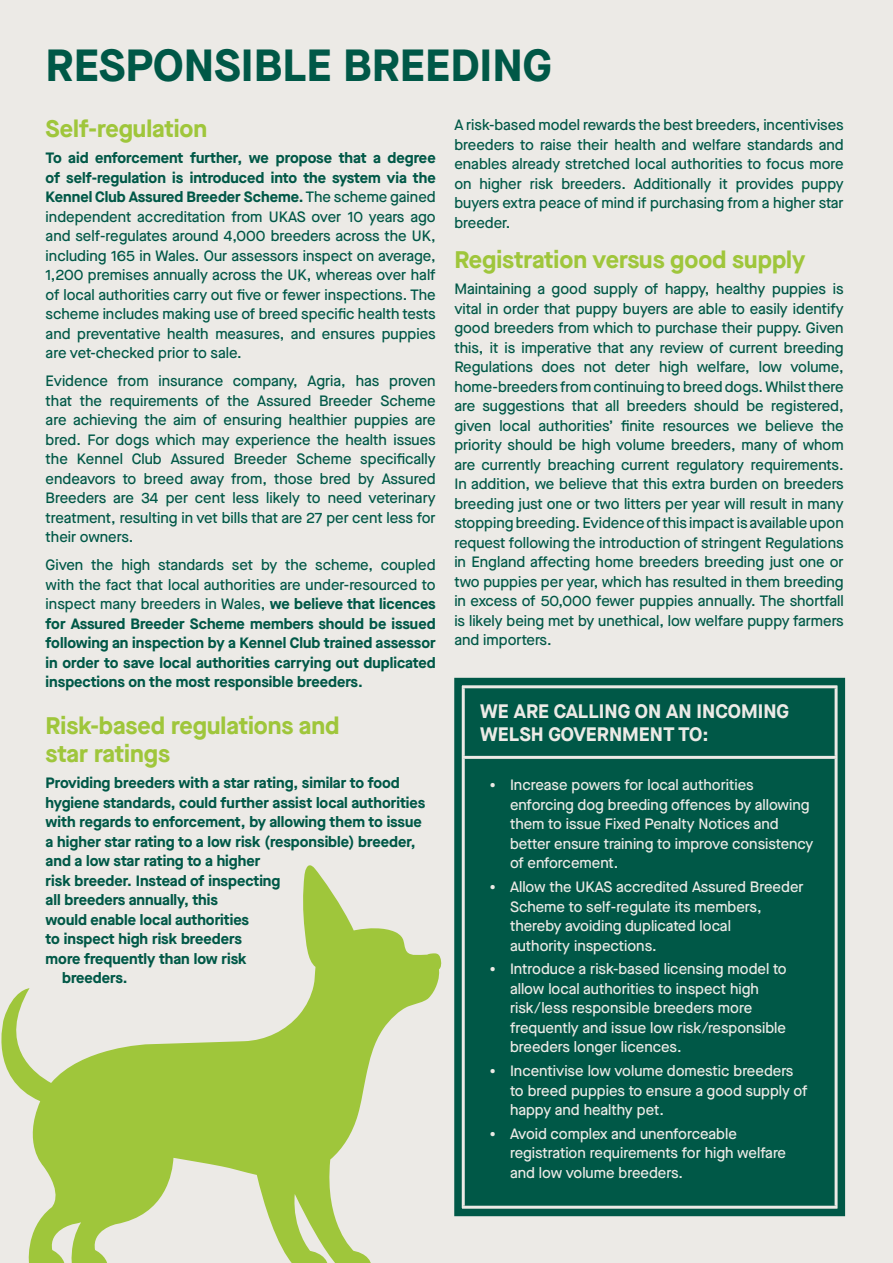
<style>
.page{position:relative;width:893px;height:1263px;background:#eceae6}
.page>*{position:absolute;margin:0;border:0;box-sizing:border-box;transform-origin:0 0}
.t1{font:700 45px "Maison Neue";color:#005847}
.t2{font:700 24px/28.5px "Maison Neue";color:#9fc63b}
.t3{font:700 19.5px/22.5px "Maison Neue";color:#eceae6}
.t4{font:500 15px/19.5px "Maison Neue";color:#005847;text-align:justify}
.t5{font:700 15px/19.5px "Maison Neue";color:#005847;text-align:justify}
.t6{font:500 15px/19.5px "Maison Neue";color:#eceae6}
.s1{font-weight:700}
.s2{font-weight:500}
.s3{font-size:21px}
</style>
<div class="page">
<div style="left:465px;top:688px;width:370px;height:518px;background:#005847"></div>
<hr style="left:462px;top:756px;width:376px;height:3px;background:#eceae6">
<div style="left:454px;top:678px;width:391px;height:538px;border:8px solid #005847"></div>
<svg style="left:1px;top:865px;width:440px;height:398px"></svg>
<h1 class="t1" style="left:46px;top:33px;width:508px">RESPONSIBLE BREEDING</h1>
<h2 class="t2" style="left:46px;top:114px;width:163px">Self-regulation</h2>
<p class="t4" style="left:46px;top:148px;width:392px"><span class="s1">To aid enforcement further, we propose that a degree of self-regulation is introduced into the system via the Kennel Club Assured Breeder Scheme.</span> The scheme gained independent accreditation from UKAS over 10 years ago and self-regulates around 4,000 breeders across the UK, including 165 in Wales. Our assessors inspect on average, 1,200 premises annually across the UK, whereas over half of local authorities carry out five or fewer inspections. The scheme includes making use of breed specific health tests and preventative health measures, and ensures puppies are vet-checked prior to sale.</p>
<p class="t4" style="left:46px;top:371px;width:392px">Evidence from insurance company, Agria, has proven that the requirements of the Assured Breeder Scheme are achieving the aim of ensuring healthier puppies are bred. For dogs which may experience the health issues the Kennel Club Assured Breeder Scheme specifically endeavors to breed away from, those bred by Assured Breeders are 34 per cent less likely to need veterinary treatment, resulting in vet bills that are 27 per cent less for their owners.</p>
<p class="t5" style="left:46px;top:555px;width:392px"><span class="s2">Given the high standards set by the scheme, coupled with the fact that local authorities are under-resourced to inspect many breeders in Wales,</span> we believe that licences for Assured Breeder Scheme members should be issued following an inspection by a Kennel Club trained assessor in order to save local authorities carrying out duplicated inspections on the most responsible breeders.</p>
<h2 class="t2" style="left:46px;top:710px;width:295px">Risk-based regulations and star ratings</h2>
<p class="t5" style="left:46px;top:772px;width:356px">Providing breeders with a star rating, similar to food</p>
<p class="t5" style="left:46px;top:792px;width:381px">hygiene standards, could further assist local authorities</p>
<p class="t5" style="left:46px;top:811px;width:378px">with regards to enforcement, by allowing them to issue</p>
<p class="t5" style="left:46px;top:831px;width:371px">a higher star rating to a low risk (responsible) breeder,</p>
<p class="t5" style="left:46px;top:850px;width:216px">and a low star rating to a higher</p>
<p class="t5" style="left:46px;top:870px;width:236px">risk breeder. Instead of inspecting</p>
<p class="t5" style="left:46px;top:889px;width:174px">all breeders annually, this</p>
<p class="t5" style="left:46px;top:909px;width:205px">would enable local authorities</p>
<p class="t5" style="left:46px;top:928px;width:198px">to inspect high risk breeders</p>
<p class="t5" style="left:46px;top:948px;width:203px">more frequently than low risk</p>
<p class="t5" style="left:62px;top:967px;width:67px">breeders.</p>
<p class="t4" style="left:454px;top:115px;width:391px">A risk-based model rewards the best breeders, incentivises breeders to raise their health and welfare standards and enables already stretched local authorities to focus more on higher risk breeders. Additionally it provides puppy buyers extra peace of mind if purchasing from a higher star breeder.</p>
<h2 class="t2" style="left:454px;top:245px;width:352px">Registration versus good supply</h2>
<p class="t4" style="left:454px;top:279px;width:391px">Maintaining a good supply of happy, healthy puppies is vital in order that puppy buyers are able to easily identify good breeders from which to purchase their puppy. Given this, it is imperative that any review of current breeding Regulations does not deter high welfare, low volume, home-breeders from continuing to breed dogs. Whilst there are suggestions that all breeders should be registered, given local authorities’ finite resources we believe the priority should be high volume breeders, many of whom are currently breaching current regulatory requirements.<br>In addition, we believe that this extra burden on breeders breeding just one or two litters per year will result in many stopping breeding. Evidence of this impact is available upon request following the introduction of stringent Regulations in England affecting home breeders breeding just one or two puppies per year, which has resulted in them breeding in excess of 50,000 fewer puppies annually. The shortfall is likely being met by unethical, low welfare puppy farmers and importers.</p>
<h3 class="t3" style="left:480px;top:699px;width:310px">WE ARE CALLING ON AN INCOMING<br>WELSH GOVERNMENT TO:</h3>
<p class="t6" style="left:510px;top:775px;width:305px;text-indent:-21px"><span class="s3">•</span> Increase powers for local authorities enforcing dog breeding offences by allowing them to issue Fixed Penalty Notices and better ensure training to improve consistency of enforcement.</p>
<p class="t6" style="left:510px;top:877px;width:295px;text-indent:-21px"><span class="s3">•</span> Allow the UKAS accredited Assured Breeder Scheme to self-regulate its members, thereby avoiding duplicated local<br>authority inspections.</p>
<p class="t6" style="left:510px;top:959px;width:278px;text-indent:-21px"><span class="s3">•</span> Introduce a risk-based licensing model to allow local authorities to inspect high risk/less responsible breeders more frequently and issue low risk/responsible breeders longer licences.</p>
<p class="t6" style="left:510px;top:1061px;width:299px;text-indent:-21px"><span class="s3">•</span> Incentivise low volume domestic breeders to breed puppies to ensure a good supply of happy and healthy pet.</p>
<p class="t6" style="left:510px;top:1123px;width:278px;text-indent:-21px"><span class="s3">•</span> Avoid complex and unenforceable registration requirements for high welfare and low volume breeders.</p>
</div>
